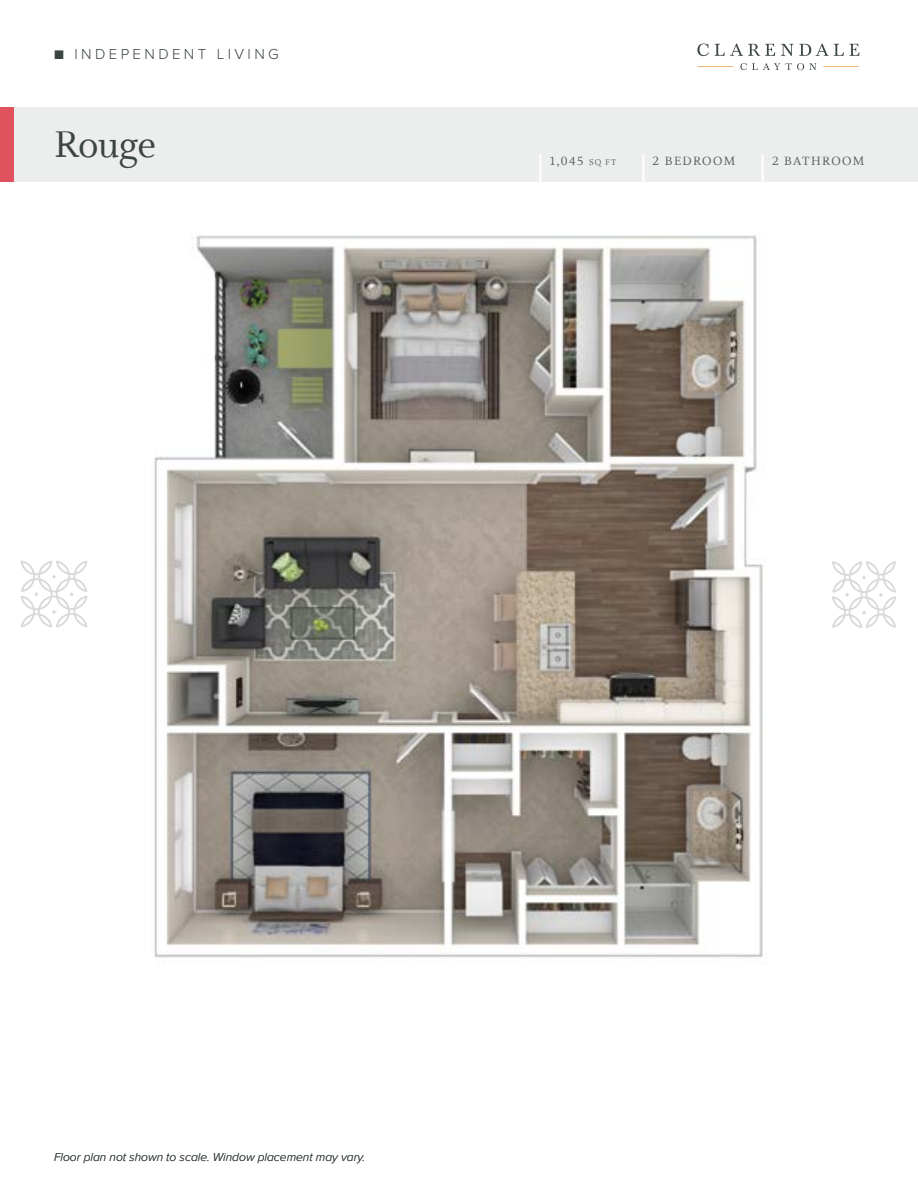
<style>
.page{position:relative;width:918px;height:1188px;background:#fff}
.page>*{position:absolute;margin:0;border:0;box-sizing:border-box;transform-origin:0 0}
.t1{font:42px "Whitman Roman LF";color:#3b4544}
.t2{font:300 15px "Proxima Nova";letter-spacing:.225em;color:#3b4544}
.t3{font:13.5px "Whitman Roman LF";letter-spacing:.1em;color:#58595b}
.t4{font:italic 300 12px "Proxima Nova";color:#3b4544}
.s1{font-size:9.45px;color:#59605f}
</style>
<div class="page">
<hr style="left:823px;top:66px;width:36px;height:1px;background:#ee9f55">
<hr style="left:698px;top:66px;width:36px;height:1px;background:#ee9f55">
<svg style="left:740px;top:63px;width:76px;height:7px"></svg>
<svg style="left:697px;top:44px;width:12px;height:12px"></svg>
<svg style="left:715px;top:44px;width:60px;height:12px"></svg>
<svg style="left:781px;top:44px;width:78px;height:12px"></svg>
<div style="left:0;top:108px;width:918px;height:74px;background:#eceded"></div>
<svg style="left:832px;top:561px;width:64px;height:67px"></svg>
<svg style="left:21px;top:561px;width:67px;height:66px"></svg>
<img style="left:154px;top:235px;width:609px;height:723px">
<div style="left:0;top:108px;width:14px;height:74px;background:#e0525d"></div>
<p class="t2" style="left:54px;top:43px;width:226px">■ INDEPENDENT LIVING</p>
<h1 class="t1" style="left:54px;top:121px;width:103px">Rouge</h1>
<p class="t3" style="left:550px;top:153px;width:68px">1,045 <span class="s1">SQ FT</span></p>
<p class="t3" style="left:653px;top:153px;width:84px">2 BEDROOM</p>
<p class="t3" style="left:772px;top:153px;width:94px">2 BATHROOM</p>
<p class="t4" style="left:54px;top:1149px;width:313px">Floor plan not shown to scale. Window placement may vary.</p>
</div>
